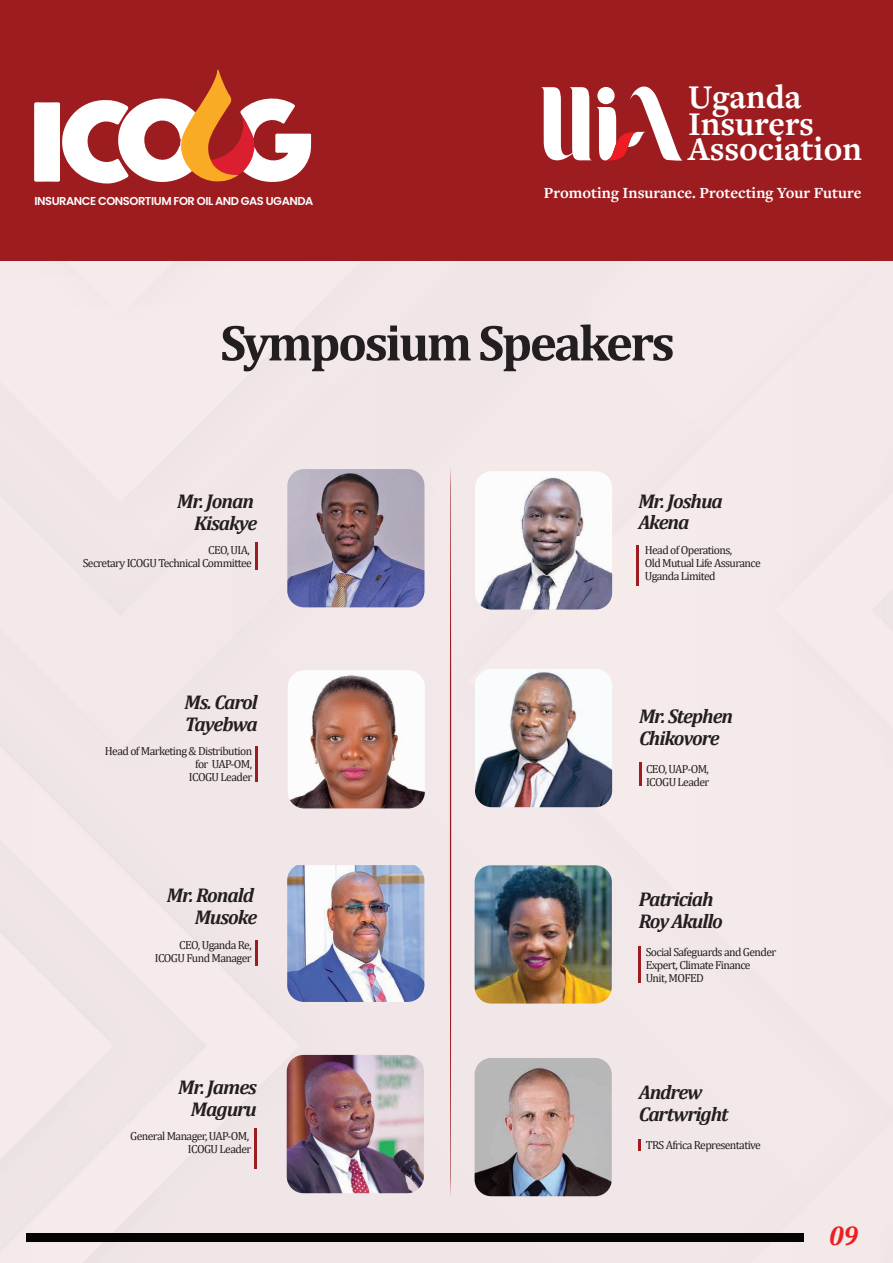
<style>
.page{position:relative;width:893px;height:1263px;background:#f2e8e9}
.page>*{position:absolute;margin:0;border:0;box-sizing:border-box;transform-origin:0 0}
.t1{font:700 51.45px "Cambria";letter-spacing:-.05em;color:#231f20}
.t2{font:700 34.5px/25.8px "Freight Text Pro";color:#fff}
.t3{font:italic 700 27.15px "Cambria";color:#ee1d23}
.t4{font:italic 700 19.95px/21.9px "Cambria";letter-spacing:-.05em;color:#231f20}
.t5{font:700 16.05px "Freight Text Pro";color:#fff}
.t6{font:11.7px/12.9px "Cambria";letter-spacing:-.05em;color:#231f20;text-align:right}
.t7{font:600 11.4px "Poppins";letter-spacing:-.04em;color:#fff}
</style>
<div class="page">
<div style="left:26px;top:1234px;width:778px;height:8px;background:#040503"></div>
<hr style="left:450px;top:467px;width:1px;height:731px;background:#9d1c1f;border-radius:50%">
<hr style="left:637px;top:545px;width:2px;height:41px;background:#9d1c1f">
<hr style="left:639px;top:946px;width:2px;height:37px;background:#9d1c1f">
<svg style="left:639px;top:1139px;width:2px;height:11px"></svg>
<img style="left:475px;top:471px;width:137px;height:138px">
<hr style="left:255px;top:542px;width:3px;height:28px;background:#9d1c1f">
<img style="left:287px;top:469px;width:137px;height:138px">
<hr style="left:256px;top:746px;width:2px;height:36px;background:#9d1c1f">
<hr style="left:639px;top:762px;width:2px;height:24px;background:#9d1c1f">
<img style="left:475px;top:669px;width:137px;height:138px">
<hr style="left:255px;top:940px;width:3px;height:26px;background:#9d1c1f">
<img style="left:287px;top:865px;width:137px;height:137px">
<hr style="left:255px;top:1128px;width:2px;height:41px;background:#9d1c1f">
<img style="left:287px;top:1055px;width:137px;height:138px">
<img style="left:475px;top:1058px;width:137px;height:138px">
<img style="left:475px;top:865px;width:137px;height:138px">
<div style="left:0;top:0;width:893px;height:260px;background:#9d1c1f"></div>
<svg style="left:541px;top:86px;width:142px;height:75px"></svg>
<svg style="left:34px;top:69px;width:278px;height:115px"></svg>
<img style="left:288px;top:670px;width:137px;height:138px">
<p class="t7" style="left:34px;top:195px;width:280px">INSURANCE CONSORTIUM FOR OIL AND GAS UGANDA</p>
<h2 class="t2" style="left:688px;top:83px;width:175px">Uganda<br>Insurers<br>Association</h2>
<h3 class="t5" style="left:544px;top:183px;width:319px">Promoting Insurance. Protecting Your Future</h3>
<h1 class="t1" style="left:220px;top:307px;width:456px">Symposium Speakers</h1>
<h3 class="t4" style="left:177px;top:489px;width:82px;text-align:right">Mr. Jonan<br>Kisakye</h3>
<p class="t6" style="left:83px;top:544px;width:171px">CEO, UIA,<br>Secretary ICOGU Technical Committee</p>
<h3 class="t4" style="left:185px;top:690px;width:75px">Ms. Carol<br>Tayebwa</h3>
<p class="t6" style="left:105px;top:745px;width:149px">Head of Marketing &amp; Distribution for UAP-OM,<br>ICOGU Leader</p>
<h3 class="t4" style="left:167px;top:884px;width:92px;text-align:right">Mr. Ronald<br>Musoke</h3>
<p class="t6" style="left:155px;top:938px;width:98px">CEO, Uganda Re,<br>ICOGU Fund Manager</p>
<h3 class="t4" style="left:178px;top:1075px;width:80px;text-align:right">Mr. James<br>Maguru</h3>
<p class="t6" style="left:130px;top:1130px;width:122px">General Manager, UAP-OM,<br>ICOGU Leader</p>
<h3 class="t4" style="left:638px;top:489px;width:86px">Mr. Joshua<br>Akena</h3>
<p class="t6" style="left:645px;top:544px;width:117px;text-align:left">Head of Operations,<br>Old Mutual Life Assurance<br>Uganda Limited</p>
<h3 class="t4" style="left:639px;top:704px;width:96px">Mr. Stephen<br>Chikovore</h3>
<p class="t6" style="left:646px;top:762px;width:65px;text-align:left">CEO, UAP-OM,<br>ICOGU Leader</p>
<h3 class="t4" style="left:639px;top:888px;width:86px">Patriciah<br>Roy Akullo</h3>
<p class="t6" style="left:646px;top:946px;width:132px;text-align:left">Social Safeguards and Gender<br>Expert, Climate Finance<br>Unit, MOFED</p>
<h3 class="t4" style="left:639px;top:1081px;width:91px">Andrew<br>Cartwright</h3>
<p class="t6" style="left:646px;top:1138px;width:117px">TRS Africa Representative</p>
<h3 class="t3" style="left:829px;top:1216px;width:31px">09</h3>
</div>
